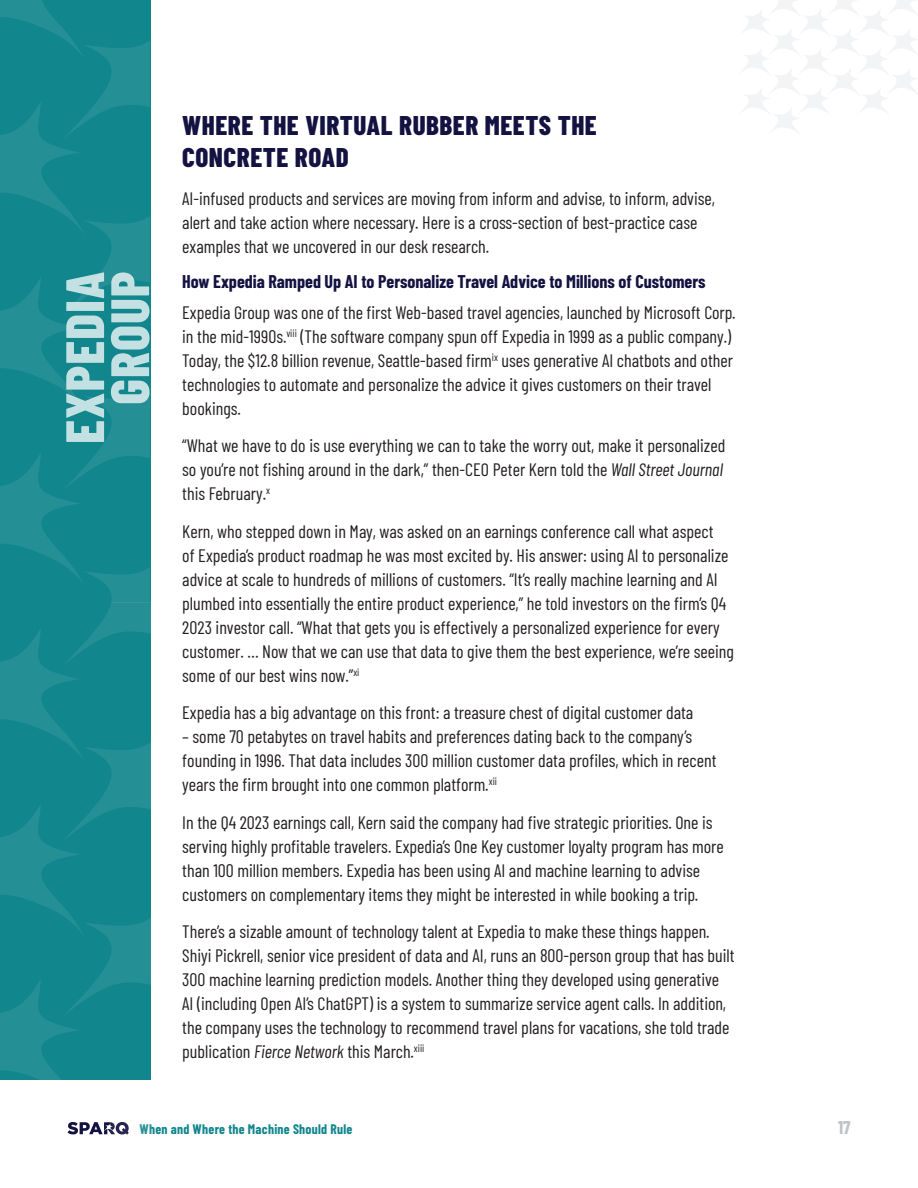
<style>
.page{position:relative;width:918px;height:1188px;background:#fff}
.page>*{position:absolute;margin:0;border:0;box-sizing:border-box;transform-origin:0 0}
.t1{font:800 27px/32.4px "Barlow Condensed";letter-spacing:.02em;color:#141241}
.Body_Copy{font:18px/24px "Barlow Condensed";color:#231f20}
.Bold_Navy_Subhead{font:700 18px "Barlow Condensed";color:#141241}
.t2{font:700 18px "Barlow Condensed";color:#bdc1c8}
.t3{font:700 13.5px "Barlow Condensed";letter-spacing:.02em;color:#12868d}
.s1{font-style:italic}
</style>
<div class="page">
<svg style="left:742px;top:0;width:175px;height:133px"></svg>
<svg style="left:0;top:0;width:150px;height:1135px;background:#299198"></svg>
<h1 class="t1" style="left:182px;top:108px;width:416px">WHERE THE VIRTUAL RUBBER MEETS THE<br>CONCRETE ROAD</h1>
<p class="Body_Copy" style="left:182px;top:185px;width:534px">AI-infused products and services are moving from inform and advise, to inform, advise, alert and take action where necessary. Here is a cross-section of best-practice case examples that we uncovered in our desk research.</p>
<p class="Bold_Navy_Subhead" style="left:182px;top:269px;width:525px">How Expedia Ramped Up AI to Personalize Travel Advice to Millions of Customers</p>
<p class="Body_Copy" style="left:182px;top:299px;width:555px">Expedia Group was one of the first Web-based travel agencies, launched by Microsoft Corp. in the mid-1990s.<sup>viii</sup> (The software company spun off Expedia in 1999 as a public company.)<br>Today, the $12.8 billion revenue, Seattle-based firm<sup>ix</sup> uses generative AI chatbots and other technologies to automate and personalize the advice it gives customers on their travel bookings.</p>
<p class="Body_Copy" style="left:182px;top:432px;width:545px">“What we have to do is use everything we can to take the worry out, make it personalized so you’re not fishing around in the dark,” then-CEO Peter Kern told the <span class="s1">Wall Street Journal </span>this February.<sup>x</sup></p>
<p class="Body_Copy" style="left:182px;top:518px;width:553px">Kern, who stepped down in May, was asked on an earnings conference call what aspect<br>of Expedia’s product roadmap he was most excited by. His answer: using AI to personalize advice at scale to hundreds of millions of customers. “It’s really machine learning and AI plumbed into essentially the entire product experience,” he told investors on the firm’s Q4<br>2023 investor call. “What that gets you is effectively a personalized experience for every customer. … Now that we can use that data to give them the best experience, we’re seeing some of our best wins now.”<sup>xi</sup></p>
<p class="Body_Copy" style="left:182px;top:699px;width:513px">Expedia has a big advantage on this front: a treasure chest of digital customer data</p>
<p class="Body_Copy" style="left:182px;top:723px;width:536px">– some 70 petabytes on travel habits and preferences dating back to the company’s founding in 1996. That data includes 300 million customer data profiles, which in recent years the firm brought into one common platform.<sup>xii</sup></p>
<p class="Body_Copy" style="left:182px;top:809px;width:543px">In the Q4 2023 earnings call, Kern said the company had five strategic priorities. One is serving highly profitable travelers. Expedia’s One Key customer loyalty program has more than 100 million members. Expedia has been using AI and machine learning to advise customers on complementary items they might be interested in while booking a trip.</p>
<p class="Body_Copy" style="left:182px;top:918px;width:554px">There’s a sizable amount of technology talent at Expedia to make these things happen.<br>Shiyi Pickrell, senior vice president of data and AI, runs an 800-person group that has built 300 machine learning prediction models. Another thing they developed using generative AI (including Open AI’s ChatGPT) is a system to summarize service agent calls. In addition, the company uses the technology to recommend travel plans for vacations, she told trade publication <span class="s1">Fierce Network</span> this March.<sup>xiii</sup></p>
<p class="t3" style="left:140px;top:1119px;width:214px">When and Where the Machine Should Rule</p>
<p class="t2" style="left:838px;top:1115px;width:14px">17</p>
</div>
